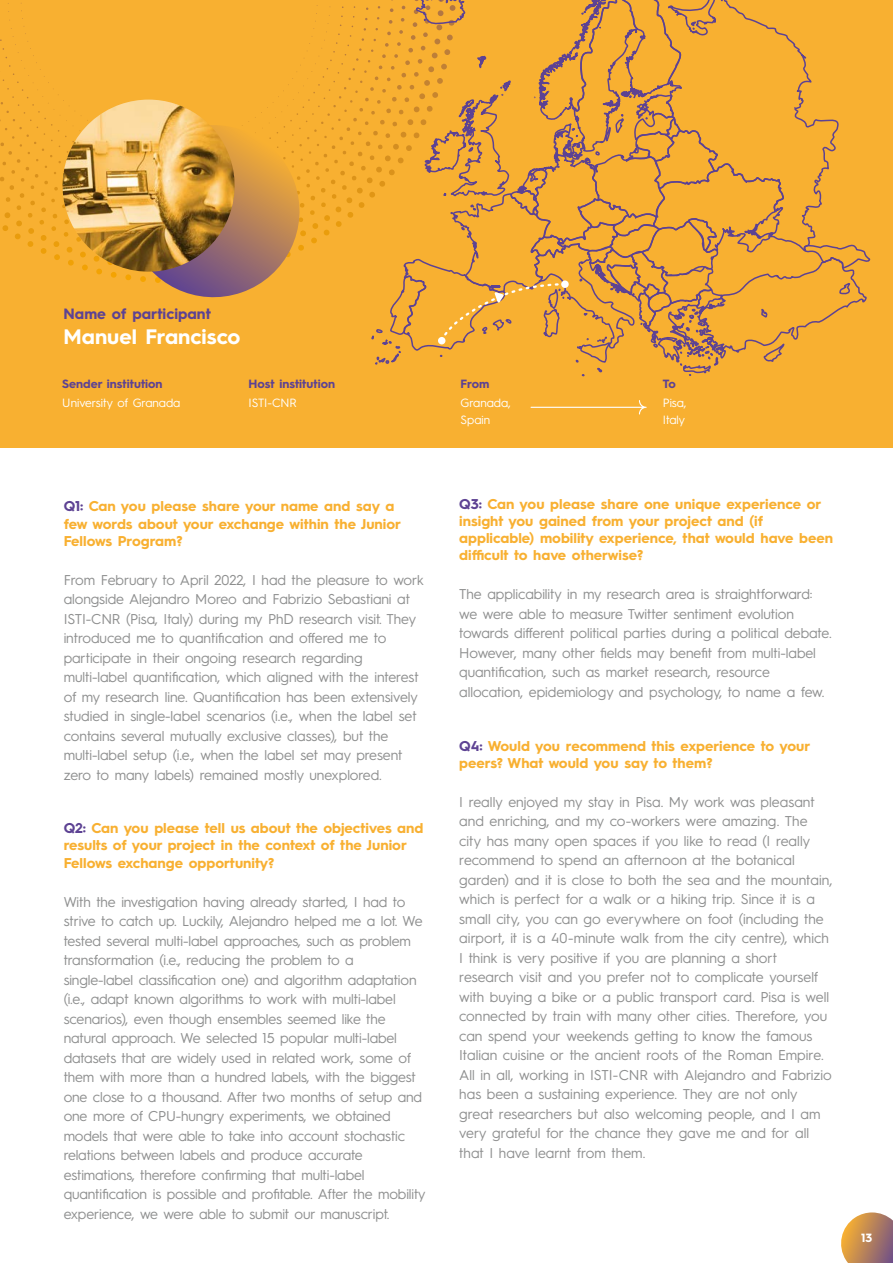
<style>
.page{position:relative;width:893px;height:1263px;background:#fff}
.page>*{position:absolute;margin:0;border:0;box-sizing:border-box;transform-origin:0 0}
.t1{font:700 21px "Hurme Geometric Sans 3";color:#fff}
.t2{font:700 15px "Hurme Geometric Sans 3";color:#5d4293}
.t3{font:14.25px/19.5px "Hurme Geometric Sans 3";letter-spacing:-.005em;color:#8e8f8f}
.t4{font:700 14.25px/17.1px "Hurme Geometric Sans 3";color:#f8b031}
.t5{font:12px/16.5px "Hurme Geometric Sans 3";color:#fff}
.t6{font:700 12px "Hurme Geometric Sans 3";color:#5d4293}
.t7{font:700 12px "Hurme Geometric Sans 3";color:#fff}
.s1{color:#5d4293}
</style>
<div class="page">
<div style="left:0;top:0;width:893px;height:448px;background:#f8b031"></div>
<svg style="left:8px;top:0;width:863px;height:377px"></svg>
<svg style="left:841px;top:1212px;width:52px;height:51px;background:#c0926e"></svg>
<img style="left:52px;top:100px;width:184px;height:174px">
<svg style="left:531px;top:400px;width:116px;height:14px"></svg>
<p class="t2" style="left:64px;top:303px;width:149px">Name of participant</p>
<h1 class="t1" style="left:64px;top:322px;width:178px">Manuel Francisco</h1>
<p class="t6" style="left:62px;top:375px;width:102px">Sender institution</p>
<p class="t5" style="left:62px;top:394px;width:120px">University of Granada</p>
<p class="t6" style="left:249px;top:375px;width:88px">Host institution</p>
<p class="t5" style="left:249px;top:394px;width:50px">ISTI-CNR</p>
<p class="t4" style="left:64px;top:497px;width:339px"><span class="s1">Q1:</span> Can you please share your name and say a few words about your exchange within the Junior<br>Fellows Program?</p>
<p class="t3" style="left:64px;top:569px;width:362px">From February to April 2022, I had the pleasure to work alongside Alejandro Moreo and Fabrizio Sebastiani at ISTI-CNR (Pisa, Italy) during my PhD research visit. They introduced me to quantification and offered me to participate in their ongoing research regarding multi-label quantification, which aligned with the interest of my research line. Quantification has been extensively studied in single-label scenarios (i.e., when the label set contains several mutually exclusive classes), but the multi-label setup (i.e., when the label set may present zero to many labels) remained mostly unexplored.</p>
<p class="t4" style="left:64px;top:819px;width:361px"><span class="s1">Q2:</span> Can you please tell us about the objectives and results of your project in the context of the Junior<br>Fellows exchange opportunity?</p>
<p class="t3" style="left:64px;top:891px;width:364px">With the investigation having already started, I had to strive to catch up. Luckily, Alejandro helped me a lot. We tested several multi-label approaches, such as problem transformation (i.e., reducing the problem to a single-label classification one) and algorithm adaptation (i.e., adapt known algorithms to work with multi-label scenarios), even though ensembles seemed like the natural approach. We selected 15 popular multi-label datasets that are widely used in related work, some of them with more than a hundred labels, with the biggest one close to a thousand. After two months of setup and one more of CPU-hungry experiments, we obtained models that were able to take into account stochastic relations between labels and produce accurate estimations, therefore confirming that multi-label quantification is possible and profitable. After the mobility experience, we were able to submit our manuscript.</p>
<p class="t6" style="left:461px;top:375px;width:30px">From</p>
<p class="t5" style="left:461px;top:394px;width:52px">Granada,<br>Spain</p>
<p class="t6" style="left:663px;top:375px;width:15px">To</p>
<p class="t5" style="left:663px;top:394px;width:25px">Pisa,<br>Italy</p>
<p class="t4" style="left:459px;top:495px;width:375px"><span class="s1">Q3:</span> Can you please share one unique experience or insight you gained from your project and (if applicable) mobility experience, that would have been difficult to have otherwise?</p>
<p class="t3" style="left:459px;top:584px;width:374px">The applicability in my research area is straightforward: we were able to measure Twitter sentiment evolution towards different political parties during a political debate.<br>However, many other fields may benefit from multi-label quantification, such as market research, resource allocation, epidemiology and psychology, to name a few.</p>
<p class="t4" style="left:459px;top:736px;width:352px"><span class="s1">Q4:</span> Would you recommend this experience to your peers? What would you say to them?</p>
<p class="t3" style="left:459px;top:791px;width:375px">I really enjoyed my stay in Pisa. My work was pleasant and enriching, and my co-workers were amazing. The city has many open spaces if you like to read (I really recommend to spend an afternoon at the botanical garden) and it is close to both the sea and the mountain, which is perfect for a walk or a hiking trip. Since it is a small city, you can go everywhere on foot (including the airport, it is a 40-minute walk from the city centre), which I think is very positive if you are planning a short research visit and you prefer not to complicate yourself with buying a bike or a public transport card. Pisa is well connected by train with many other cities. Therefore, you can spend your weekends getting to know the famous Italian cuisine or the ancient roots of the Roman Empire.<br>All in all, working in ISTI-CNR with Alejandro and Fabrizio has been a sustaining experience. They are not only great researchers but also welcoming people, and I am very grateful for the chance they gave me and for all that I have learnt from them.</p>
<p class="t7" style="left:861px;top:1229px;width:13px">13</p>
</div>
